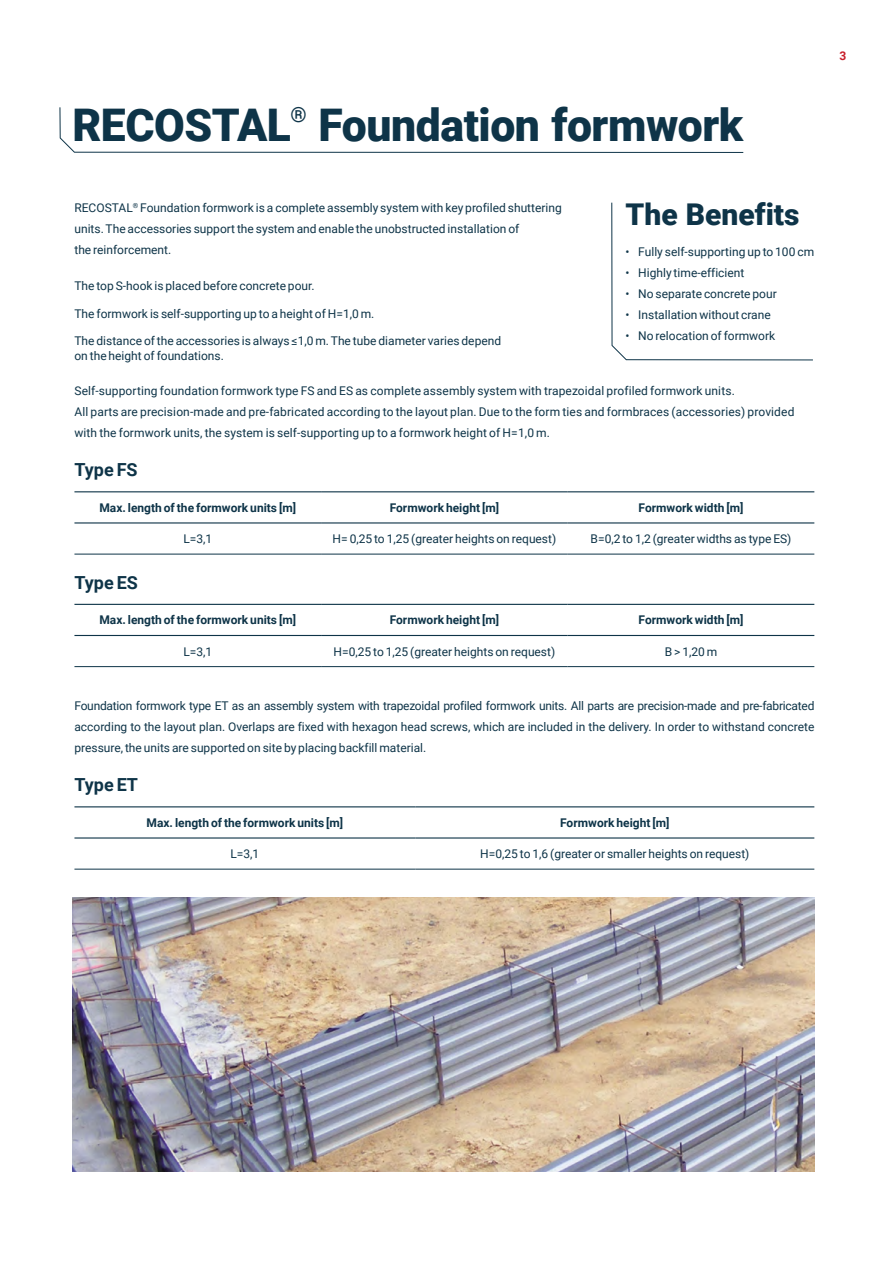
<style>
.page{position:relative;width:893px;height:1263px;background:#fff}
.page>*{position:absolute;margin:0;border:0;box-sizing:border-box;transform-origin:0 0}
.t1{font:900 45px "Roboto";letter-spacing:-.01em;color:#0e3448}
.t2{font:900 30px "Roboto";color:#0e3448}
.t3{font:700 18px "Roboto";color:#0e3448}
.t4{font:12px/21px "Roboto";color:#0e3448}
.t5{font:700 12px "Roboto";color:#0e3448}
.t6{font:700 12px "Roboto";color:#c81e2a}
</style>
<div class="page">
<svg style="left:59px;top:107px;width:685px;height:46px"></svg>
<hr style="left:74px;top:554px;width:247px;height:1px;background:#0e3448">
<hr style="left:321px;top:554px;width:247px;height:1px;background:#0e3448">
<hr style="left:568px;top:554px;width:246px;height:1px;background:#0e3448">
<hr style="left:74px;top:491px;width:247px;height:1px;background:#0e3448">
<hr style="left:321px;top:491px;width:247px;height:1px;background:#0e3448">
<hr style="left:568px;top:491px;width:246px;height:1px;background:#0e3448">
<hr style="left:74px;top:522px;width:247px;height:1px;background:#0e3448">
<hr style="left:321px;top:522px;width:247px;height:1px;background:#0e3448">
<hr style="left:568px;top:522px;width:246px;height:1px;background:#0e3448">
<hr style="left:74px;top:666px;width:247px;height:1px;background:#0e3448">
<hr style="left:321px;top:666px;width:247px;height:1px;background:#0e3448">
<hr style="left:568px;top:666px;width:246px;height:1px;background:#0e3448">
<hr style="left:74px;top:604px;width:247px;height:1px;background:#0e3448">
<hr style="left:321px;top:604px;width:247px;height:1px;background:#0e3448">
<hr style="left:568px;top:604px;width:246px;height:1px;background:#0e3448">
<hr style="left:74px;top:635px;width:247px;height:1px;background:#0e3448">
<hr style="left:321px;top:635px;width:247px;height:1px;background:#0e3448">
<hr style="left:568px;top:635px;width:246px;height:1px;background:#0e3448">
<hr style="left:74px;top:869px;width:341px;height:1px;background:#0e3448">
<hr style="left:415px;top:869px;width:399px;height:1px;background:#0e3448">
<hr style="left:74px;top:806px;width:341px;height:1px;background:#0e3448">
<hr style="left:415px;top:806px;width:399px;height:1px;background:#0e3448">
<hr style="left:74px;top:837px;width:341px;height:1px;background:#0e3448">
<hr style="left:415px;top:837px;width:399px;height:1px;background:#0e3448">
<svg style="left:611px;top:202px;width:202px;height:159px"></svg>
<img style="left:72px;top:897px;width:742px;height:274px">
<h1 class="t1" style="left:72px;top:94px;width:672px">RECOSTAL<sup>®</sup> Foundation formwork</h1>
<h2 class="t2" style="left:626px;top:193px;width:176px">The Benefits</h2>
<p class="t4" style="left:74px;top:196px;width:489px">RECOSTAL<sup>®</sup> Foundation formwork is a complete assembly system with key profiled shuttering units. The accessories support the system and enable the unobstructed installation of<br>the reinforcement.</p>
<p class="t4" style="left:74px;top:275px;width:242px">The top S-hook is placed before concrete pour.</p>
<p class="t4" style="left:74px;top:302px;width:302px">The formwork is self-supporting up to a height of H=1,0 m.</p>
<p class="t4" style="left:74px;top:333px;width:428px;line-height:15px">The distance of the accessories is always ≤1,0 m. The tube diameter varies depend on the height of foundations.</p>
<p class="t4" style="left:74px;top:380px;width:721px">Self-supporting foundation formwork type FS and ES as complete assembly system with trapezoidal profiled formwork units.<br>All parts are precision-made and pre-fabricated according to the layout plan. Due to the form ties and formbraces (accessories) provided with the formwork units, the system is self-supporting up to a formwork height of H=1,0 m.</p>
<p class="t4" style="left:626px;top:241px;width:190px">• Fully self-supporting up to 100 cm</p>
<p class="t4" style="left:626px;top:262px;width:120px">• Highly time-efficient</p>
<p class="t4" style="left:626px;top:283px;width:153px">• No separate concrete pour</p>
<p class="t4" style="left:626px;top:304px;width:147px">• Installation without crane</p>
<p class="t4" style="left:626px;top:325px;width:151px">• No relocation of formwork</p>
<h3 class="t3" style="left:74px;top:457px;width:65px">Type FS</h3>
<p class="t5" style="left:99px;top:499px;width:198px">Max. length of the formwork units [m]</p>
<p class="t5" style="left:390px;top:499px;width:111px">Formwork height [m]</p>
<p class="t5" style="left:639px;top:499px;width:106px">Formwork width [m]</p>
<p class="t4" style="left:183px;top:528px;width:30px">L=3,1</p>
<p class="t4" style="left:333px;top:528px;width:225px">H= 0,25 to 1,25 (greater heights on request)</p>
<p class="t4" style="left:591px;top:528px;width:202px">B=0,2 to 1,2 (greater widths as type ES)</p>
<h3 class="t3" style="left:74px;top:570px;width:65px">Type ES</h3>
<p class="t5" style="left:99px;top:612px;width:198px">Max. length of the formwork units [m]</p>
<p class="t5" style="left:390px;top:612px;width:111px">Formwork height [m]</p>
<p class="t5" style="left:639px;top:612px;width:106px">Formwork width [m]</p>
<p class="t4" style="left:183px;top:640px;width:30px">L=3,1</p>
<p class="t4" style="left:334px;top:640px;width:223px">H=0,25 to 1,25 (greater heights on request)</p>
<p class="t4" style="left:665px;top:640px;width:54px">B &gt; 1,20 m</p>
<p class="t4" style="left:74px;top:695px;width:741px;text-align:justify">Foundation formwork type ET as an assembly system with trapezoidal profiled formwork units. All parts are precision-made and pre-fabricated according to the layout plan. Overlaps are fixed with hexagon head screws, which are included in the delivery. In order to withstand concrete pressure, the units are supported on site by placing backfill material.</p>
<h3 class="t3" style="left:74px;top:772px;width:65px">Type ET</h3>
<p class="t5" style="left:147px;top:814px;width:198px">Max. length of the formwork units [m]</p>
<p class="t5" style="left:560px;top:814px;width:111px">Formwork height [m]</p>
<p class="t4" style="left:230px;top:843px;width:30px">L=3,1</p>
<p class="t4" style="left:480px;top:843px;width:271px">H=0,25 to 1,6 (greater or smaller heights on request)</p>
<p class="t6" style="left:839px;top:47px;width:8px">3</p>
</div>
